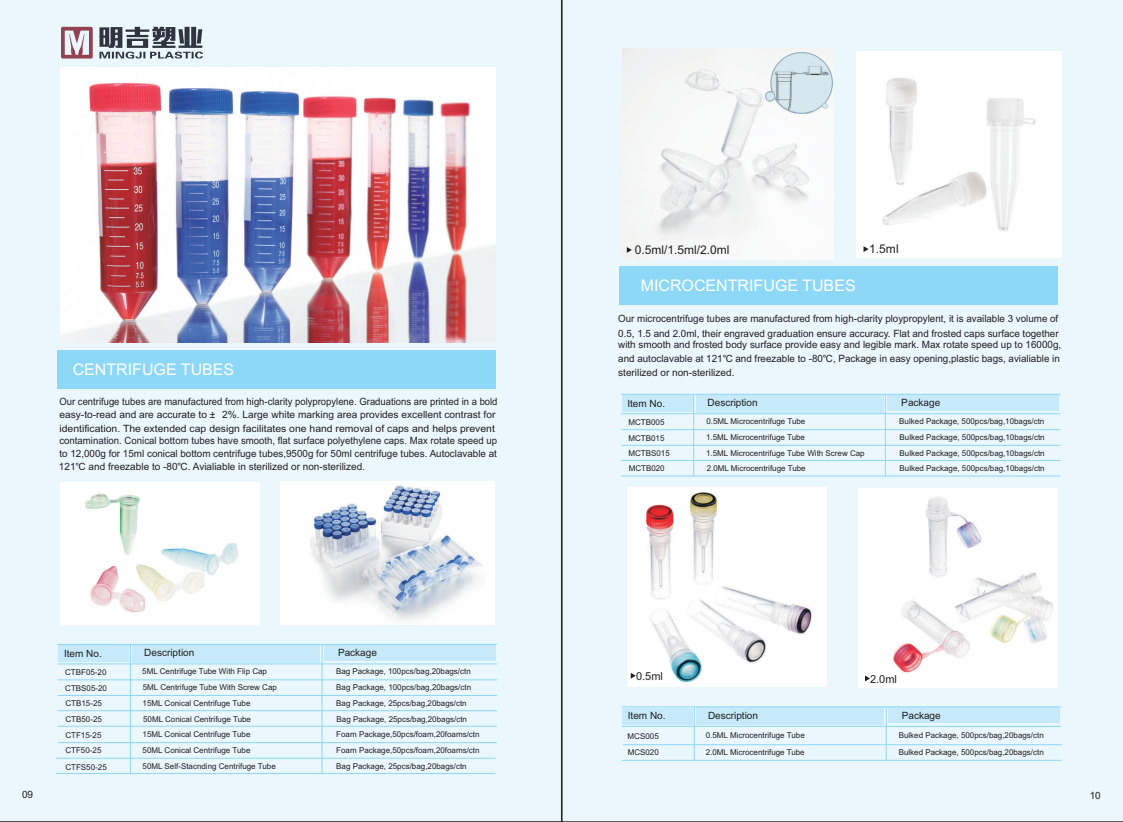
<style>
.page{position:relative;width:1123px;height:822px;background:#fff}
.page>*{position:absolute;margin:0;border:0;box-sizing:border-box;transform-origin:0 0}
.t1{font:16px "Arial";color:#fff}
.t2{font:12px "Arial";color:#231f20}
.t3{font:11px "Arial";color:#231f20}
.t4{font:10px/13px "Arial";color:#231f20;scale:.95 1}
.t5{font:10px/13.6px "Arial";color:#231f20}
.t6{font:8px/15.9px "Arial";color:#231f20}
.s1{font-family:"Arial Unicode MS"}
</style>
<div class="page">
<div style="left:0;top:0;width:561px;height:821px;background:#eaf7fd"></div>
<img style="left:61px;top:68px;width:434px;height:274px">
<div style="left:59px;top:645px;width:70px;height:16px;background:#c6eafa"></div>
<div style="left:132px;top:645px;width:188px;height:17px;background:#c6eafa"></div>
<div style="left:324px;top:645px;width:171px;height:15px;background:#c6eafa"></div>
<hr style="left:58px;top:644px;width:439px;height:1px;background:#8dd7f7">
<hr style="left:58px;top:663px;width:439px;height:1px;background:#8dd7f7">
<hr style="left:58px;top:679px;width:439px;height:1px;background:#8dd7f7">
<hr style="left:58px;top:694px;width:439px;height:1px;background:#8dd7f7">
<hr style="left:130px;top:644px;width:1px;height:129px;background:#8dd7f7">
<hr style="left:322px;top:644px;width:1px;height:129px;background:#8dd7f7">
<hr style="left:58px;top:710px;width:439px;height:1px;background:#8dd7f7">
<hr style="left:58px;top:725px;width:439px;height:1px;background:#8dd7f7">
<hr style="left:58px;top:742px;width:439px;height:1px;background:#8dd7f7">
<svg style="left:61px;top:27px;width:32px;height:31px"></svg>
<svg style="left:99px;top:27px;width:104px;height:31px;background:#889098"></svg>
<div style="left:57px;top:349px;width:439px;height:39px;background:#8dd7f7"></div>
<img style="left:61px;top:482px;width:198px;height:142px">
<img style="left:280px;top:481px;width:214px;height:143px">
<hr style="left:56px;top:757px;width:439px;height:1px;background:#8dd7f7">
<hr style="left:56px;top:772px;width:439px;height:1px;background:#8dd7f7">
<div style="left:561px;top:0;width:561px;height:821px;background:#eaf7fd"></div>
<div style="left:619px;top:266px;width:438px;height:39px;background:#8dd7f7"></div>
<hr style="left:622px;top:744px;width:439px;height:1px;background:#8dd7f7">
<hr style="left:621px;top:759px;width:439px;height:1px;background:#8dd7f7">
<img style="left:855px;top:52px;width:206px;height:205px">
<img style="left:622px;top:49px;width:211px;height:210px">
<img style="left:765px;top:52px;width:67px;height:61px">
<svg style="left:863px;top:246px;width:5px;height:6px"></svg>
<svg style="left:626px;top:247px;width:5px;height:6px"></svg>
<div style="left:622px;top:395px;width:70px;height:16px;background:#c6eafa"></div>
<div style="left:695px;top:395px;width:188px;height:17px;background:#c6eafa"></div>
<div style="left:887px;top:395px;width:171px;height:15px;background:#c6eafa"></div>
<hr style="left:621px;top:394px;width:439px;height:1px;background:#8dd7f7">
<hr style="left:621px;top:413px;width:439px;height:1px;background:#8dd7f7">
<hr style="left:621px;top:429px;width:439px;height:1px;background:#8dd7f7">
<hr style="left:621px;top:445px;width:439px;height:1px;background:#8dd7f7">
<hr style="left:693px;top:394px;width:1px;height:81px;background:#8dd7f7">
<hr style="left:884px;top:394px;width:1px;height:81px;background:#8dd7f7">
<hr style="left:621px;top:460px;width:439px;height:1px;background:#8dd7f7">
<hr style="left:621px;top:475px;width:439px;height:1px;background:#8dd7f7">
<div style="left:622px;top:707px;width:70px;height:17px;background:#c6eafa"></div>
<div style="left:696px;top:707px;width:187px;height:17px;background:#c6eafa"></div>
<div style="left:887px;top:707px;width:171px;height:15px;background:#c6eafa"></div>
<hr style="left:621px;top:706px;width:439px;height:1px;background:#8dd7f7">
<hr style="left:621px;top:725px;width:439px;height:1px;background:#8dd7f7">
<hr style="left:885px;top:706px;width:1px;height:53px;background:#8dd7f7">
<hr style="left:693px;top:706px;width:1px;height:53px;background:#8dd7f7">
<img style="left:627px;top:487px;width:198px;height:199px">
<img style="left:858px;top:488px;width:198px;height:199px">
<svg style="left:864px;top:675px;width:5px;height:6px"></svg>
<svg style="left:630px;top:672px;width:5px;height:6px"></svg>
<h2 class="t2" style="left:634px;top:245px;width:96px">0.5ml/1.5ml/2.0ml</h2>
<h2 class="t2" style="left:869px;top:244px;width:31px">1.5ml</h2>
<h1 class="t1" style="left:73px;top:363px;width:163px">CENTRIFUGE TUBES</h1>
<p class="t4" style="left:59px;top:396px;width:463px">Our centrifuge tubes are manufactured from high-clarity polypropylene. Graduations are printed in a bold easy-to-read and are accurate to ± 2%. Large white marking area provides excellent contrast for identification. The extended cap design facilitates one hand removal of caps and helps prevent contamination. Conical bottom tubes have smooth, flat surface polyethylene caps. Max rotate speed up to 12,000g for 15ml conical bottom centrifuge tubes,9500g for 50ml centrifuge tubes. Autoclavable at 121<span class="s1">℃</span> and freezable to -80<span class="s1">℃</span>. Avialiable in sterilized or non-sterilized.</p>
<p class="t5" style="left:64px;top:647px;width:39px">Item No.</p>
<p class="t5" style="left:144px;top:646px;width:52px">Description</p>
<p class="t5" style="left:338px;top:646px;width:40px">Package</p>
<p class="t6" style="left:65px;top:664px;width:43px">CTBF05-20</p>
<p class="t6" style="left:142px;top:664px;width:136px">5ML Centrifuge Tube With Flip Cap<br>5ML Centrifuge Tube With Screw Cap</p>
<p class="t6" style="left:336px;top:664px;width:136px">Bag Package, 100pcs/bag,20bags/ctn</p>
<p class="t6" style="left:65px;top:680px;width:43px">CTBS05-20</p>
<p class="t6" style="left:336px;top:679px;width:136px">Bag Package, 100pcs/bag,20bags/ctn</p>
<p class="t6" style="left:65px;top:696px;width:38px;line-height:15.6px;text-align:justify">CTB15-25<br>CTB50-25<br>CTF15-25<br>CTF50-25</p>
<p class="t6" style="left:65px;top:759px;width:43px">CTFS50-25</p>
<p class="t6" style="left:142px;top:695px;width:135px">15ML Conical Centrifuge Tube<br>50ML Conical Centrifuge Tube<br>15ML Conical Centrifuge Tube<br>50ML Conical Centrifuge Tube<br>50ML Self-Stacnding Centrifuge Tube</p>
<p class="t6" style="left:336px;top:695px;width:132px">Bag Package, 25pcs/bag,20bags/ctn</p>
<p class="t6" style="left:336px;top:711px;width:132px">Bag Package, 25pcs/bag,20bags/ctn</p>
<p class="t6" style="left:336px;top:743px;width:145px;line-height:15.3px">Foam Package,50pcs/foam,20foams/ctn<br>Bag Package, 25pcs/bag,20bags/ctn</p>
<p class="t6" style="left:336px;top:726px;width:145px">Foam Package,50pcs/foam,20foams/ctn</p>
<h1 class="t1" style="left:640px;top:279px;width:216px">MICROCENTRIFUGE TUBES</h1>
<p class="t5" style="left:618px;top:312px;width:441px;line-height:14.6px">Our microcentrifuge tubes are manufactured from high-clarity ploypropylent, it is available 3 volume of<br>0.5, 1.5 and 2.0ml, their engraved graduation ensure accuracy. Flat and frosted caps surface together</p>
<p class="t5" style="left:618px;top:339px;width:444px">with smooth and frosted body surface provide easy and legible mark. Max rotate speed up to 16000g, and autoclavable at 121<span class="s1">℃</span> and freezable to -80<span class="s1">℃</span>, Package in easy opening,plastic bags, avialiable in sterilized or non-sterilized.</p>
<p class="t5" style="left:627px;top:397px;width:39px">Item No.</p>
<p class="t5" style="left:707px;top:396px;width:52px">Description</p>
<p class="t5" style="left:901px;top:396px;width:40px">Package</p>
<p class="t6" style="left:628px;top:414px;width:38px">MCTB005</p>
<p class="t6" style="left:706px;top:414px;width:101px">0.5ML Microcentrifuge Tube<br>1.5ML Microcentrifuge Tube</p>
<p class="t6" style="left:899px;top:414px;width:146px">Bulked Package, 500pcs/bag,10bags/ctn</p>
<p class="t6" style="left:628px;top:430px;width:38px">MCTB015</p>
<p class="t6" style="left:899px;top:430px;width:146px">Bulked Package, 500pcs/bag,10bags/ctn</p>
<p class="t6" style="left:628px;top:446px;width:43px">MCTBS015</p>
<p class="t6" style="left:706px;top:445px;width:160px">1.5ML Microcentrifuge Tube With Screw Cap</p>
<p class="t6" style="left:899px;top:445px;width:146px">Bulked Package, 500pcs/bag,10bags/ctn</p>
<p class="t6" style="left:628px;top:461px;width:38px">MCTB020</p>
<p class="t6" style="left:706px;top:460px;width:100px">2.0ML Microcentrifuge Tube</p>
<p class="t6" style="left:899px;top:460px;width:146px">Bulked Package, 500pcs/bag,10bags/ctn</p>
<h3 class="t3" style="left:635px;top:671px;width:28px">0.5ml</h3>
<h3 class="t3" style="left:869px;top:674px;width:28px">2.0ml</h3>
<p class="t5" style="left:627px;top:709px;width:39px">Item No.</p>
<p class="t5" style="left:707px;top:708px;width:52px">Description</p>
<p class="t5" style="left:901px;top:708px;width:40px">Package</p>
<p class="t6" style="left:627px;top:728px;width:33px">MCS005</p>
<p class="t6" style="left:705px;top:727px;width:100px">0.5ML Microcentrifuge Tube</p>
<p class="t6" style="left:898px;top:727px;width:146px">Bulked Package, 500pcs/bag,20bags/ctn</p>
<p class="t6" style="left:627px;top:744px;width:33px">MCS020</p>
<p class="t6" style="left:705px;top:744px;width:100px">2.0ML Microcentrifuge Tube</p>
<p class="t6" style="left:898px;top:744px;width:146px">Bulked Package, 500pcs/bag,20bags/ctn</p>
<p class="t5" style="left:22px;top:788px;width:13px">09</p>
<p class="t5" style="left:1095px;top:788px;width:7px">2</p>
<p class="t5" style="left:1089px;top:788px;width:13px">10</p>
</div>
